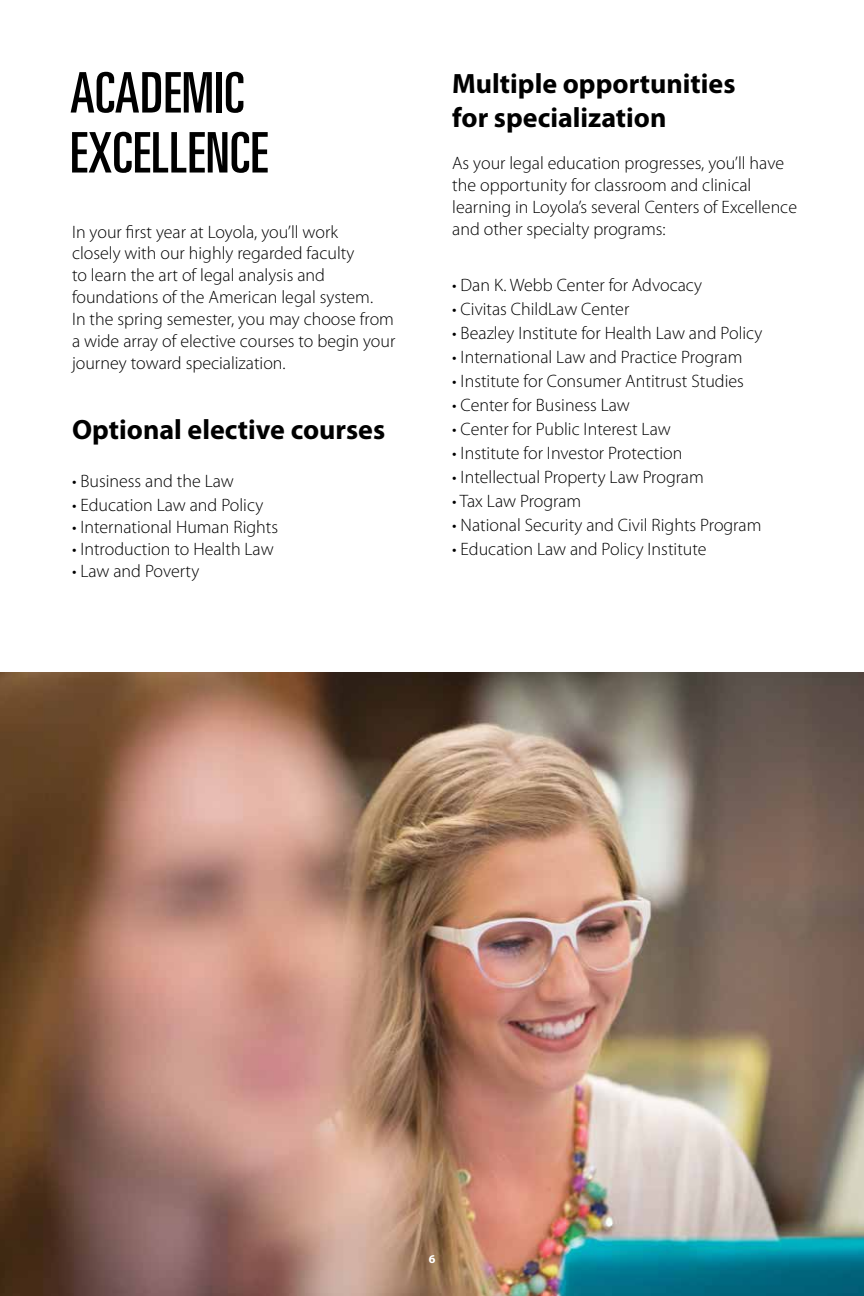
<style>
.page{position:relative;width:864px;height:1296px;background:#fff}
.page>*{position:absolute;margin:0;border:0;box-sizing:border-box;transform-origin:0 0}
.t1{font:ultra-condensed 56px/60px "Univers LT Std";letter-spacing:.01em;color:#000}
.t2{font:700 28px/33.6px "Myriad Pro";color:#000}
.t3{font:300 18px/22px "Myriad Pro";color:#000}
.t4{font:700 12px "Myriad Pro";color:#fff}
</style>
<div class="page">
<img style="left:0;top:672px;width:864px;height:624px">
<h1 class="t1" style="left:70px;top:62px;width:200px">ACADEMIC<br>EXCELLENCE</h1>
<p class="t3" style="left:72px;top:220px;width:325px">In your first year at Loyola, you’ll work<br>closely with our highly regarded faculty<br>to learn the art of legal analysis and foundations of the American legal system.<br>In the spring semester, you may choose from a wide array of elective courses to begin your journey toward specialization.</p>
<h2 class="t2" style="left:72px;top:412px;width:315px">Optional elective courses</h2>
<p class="t3" style="left:72px;top:470px;width:163px">• Business and the Law</p>
<p class="t3" style="left:72px;top:494px;width:193px">• Education Law and Policy</p>
<p class="t3" style="left:72px;top:516px;width:208px">• International Human Rights</p>
<p class="t3" style="left:72px;top:538px;width:203px">• Introduction to Health Law</p>
<p class="t3" style="left:72px;top:560px;width:129px">• Law and Poverty</p>
<h2 class="t2" style="left:452px;top:66px;width:285px">Multiple opportunities for specialization</h2>
<p class="t3" style="left:452px;top:151px;width:346px">As your legal education progresses, you’ll have the opportunity for classroom and clinical learning in Loyola’s several Centers of Excellence and other specialty programs:</p>
<p class="t3" style="left:452px;top:273px;width:251px">• Dan K. Webb Center for Advocacy</p>
<p class="t3" style="left:452px;top:297px;width:179px">• Civitas ChildLaw Center</p>
<p class="t3" style="left:452px;top:321px;width:312px">• Beazley Institute for Health Law and Policy</p>
<p class="t3" style="left:452px;top:345px;width:292px">• International Law and Practice Program</p>
<p class="t3" style="left:452px;top:369px;width:293px">• Institute for Consumer Antitrust Studies</p>
<p class="t3" style="left:452px;top:393px;width:179px">• Center for Business Law</p>
<p class="t3" style="left:452px;top:417px;width:220px">• Center for Public Interest Law</p>
<p class="t3" style="left:452px;top:441px;width:232px">• Institute for Investor Protection</p>
<p class="t3" style="left:452px;top:465px;width:253px">• Intellectual Property Law Program</p>
<p class="t3" style="left:452px;top:489px;width:131px">• Tax Law Program</p>
<p class="t3" style="left:452px;top:513px;width:311px">• National Security and Civil Rights Program</p>
<p class="t3" style="left:452px;top:537px;width:256px">• Education Law and Policy Institute</p>
<p class="t4" style="left:429px;top:1252px;width:8px">6</p>
</div>
